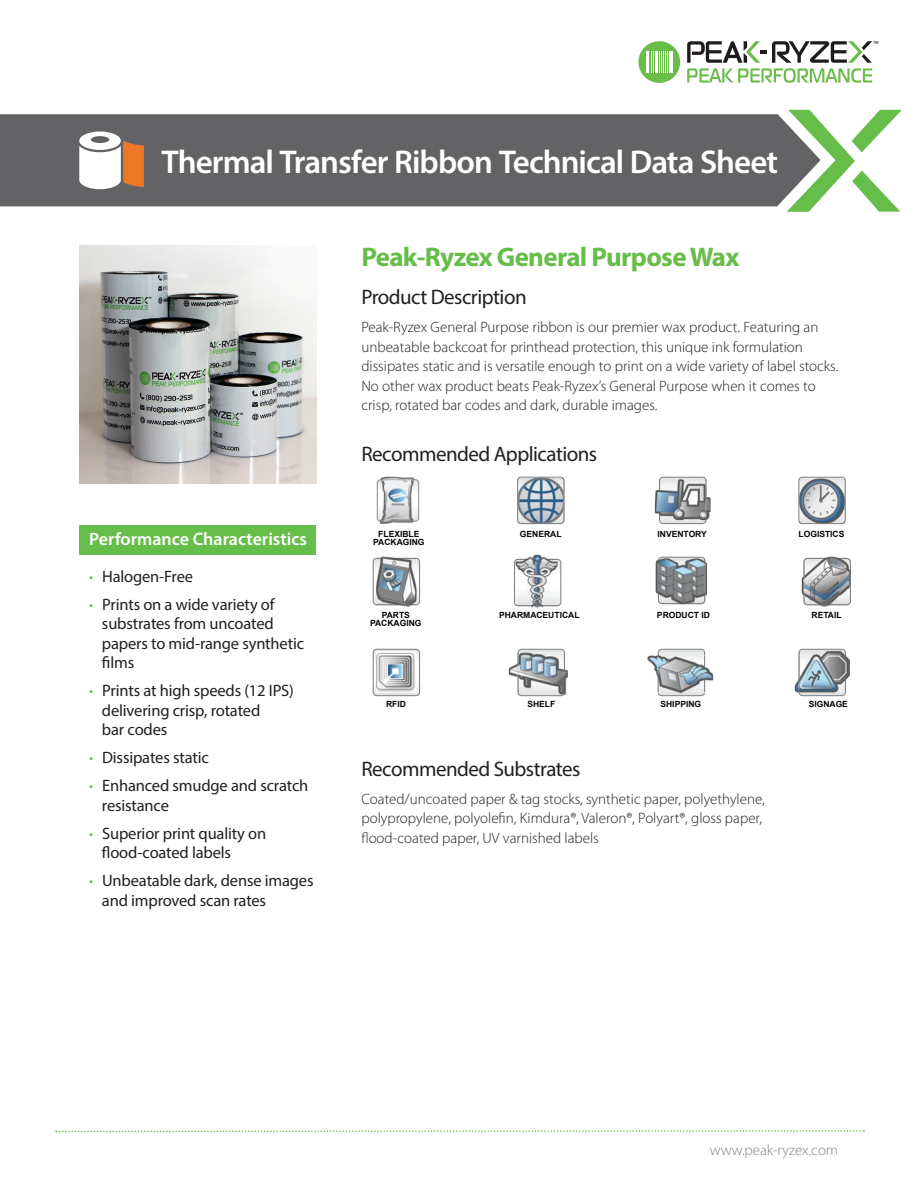
<style>
.page{position:relative;width:918px;height:1188px;background:#fff}
.page>*{position:absolute;margin:0;border:0;box-sizing:border-box;transform-origin:0 0}
.t1{font:600 33px "Myriad Pro";letter-spacing:-.03em;color:#fff}
.t2{font:700 27px "Myriad Pro";letter-spacing:-.025em;color:#67bd4a}
.t3{font:21px "Myriad Pro";letter-spacing:-.025em;color:#231f20}
.t4{font:600 18px "Myriad Pro";color:#fff}
.t5{font:16.5px/19.5px "Myriad Pro";letter-spacing:-.01em;color:#231f20}
.t6{font:300 15px/19.5px "Myriad Pro";color:#231f20}
.t7{font:300 15px "Myriad Pro";color:#808285}
.t8{font:700 8.55px/8.6px "Arial";color:#050504;text-align:center}
.s1{font-weight:300;color:#67bd4a}
</style>
<div class="page">
<svg style="left:56px;top:1130px;width:808px;height:2px"></svg>
<div style="left:0;top:114px;width:787px;height:92px;background:#636366"></div>
<svg style="left:787px;top:110px;width:115px;height:102px"></svg>
<svg style="left:517px;top:477px;width:48px;height:46px"></svg>
<img style="left:518px;top:478px;width:46px;height:46px">
<img style="left:518px;top:478px;width:45px;height:45px">
<svg style="left:659px;top:477px;width:48px;height:47px"></svg>
<img style="left:655px;top:489px;width:56px;height:31px">
<img style="left:659px;top:479px;width:48px;height:41px">
<svg style="left:798px;top:477px;width:48px;height:47px"></svg>
<img style="left:799px;top:478px;width:46px;height:45px">
<svg style="left:514px;top:559px;width:47px;height:47px"></svg>
<img style="left:517px;top:555px;width:41px;height:52px">
<img style="left:516px;top:559px;width:42px;height:47px">
<svg style="left:799px;top:649px;width:47px;height:47px"></svg>
<img style="left:795px;top:651px;width:55px;height:41px">
<img style="left:799px;top:651px;width:47px;height:41px">
<svg style="left:658px;top:649px;width:47px;height:47px"></svg>
<img style="left:647px;top:655px;width:66px;height:37px">
<img style="left:658px;top:655px;width:47px;height:37px">
<svg style="left:518px;top:649px;width:47px;height:47px"></svg>
<img style="left:509px;top:653px;width:59px;height:42px">
<img style="left:518px;top:653px;width:47px;height:42px">
<svg style="left:373px;top:649px;width:47px;height:47px"></svg>
<img style="left:376px;top:651px;width:40px;height:42px">
<svg style="left:850px;top:559px;width:1px;height:45px"></svg>
<img style="left:802px;top:557px;width:46px;height:50px">
<img style="left:803px;top:558px;width:47px;height:47px">
<svg style="left:659px;top:557px;width:45px;height:1px"></svg>
<img style="left:656px;top:559px;width:51px;height:42px">
<img style="left:658px;top:558px;width:47px;height:46px">
<svg style="left:377px;top:479px;width:42px;height:43px"></svg>
<img style="left:380px;top:477px;width:34px;height:47px">
<img style="left:380px;top:479px;width:34px;height:43px">
<svg style="left:373px;top:558px;width:47px;height:47px"></svg>
<img style="left:376px;top:557px;width:41px;height:50px">
<img style="left:376px;top:558px;width:41px;height:47px">
<img style="left:79px;top:246px;width:237px;height:237px">
<svg style="left:79px;top:132px;width:65px;height:57px"></svg>
<div style="left:79px;top:526px;width:237px;height:29px;background:#67bd4a"></div>
<svg style="left:687px;top:41px;width:191px;height:42px"></svg>
<div style="left:638px;top:41px;width:42px;height:42px;background:#6bbd4a;border-radius:50%"></div>
<svg style="left:646px;top:51px;width:27px;height:22px"></svg>
<h1 class="t1" style="left:161px;top:141px;width:618px">Thermal Transfer Ribbon Technical Data Sheet</h1>
<p class="t4" style="left:89px;top:528px;width:219px">Performance Characteristics</p>
<p class="t5" style="left:89px;top:566px;width:105px"><span class="s1">•</span> Halogen-Free</p>
<p class="t5" style="left:102px;top:594px;width:204px;text-indent:-13px"><span class="s1">•</span> Prints on a wide variety of substrates from uncoated papers to mid-range synthetic films</p>
<p class="t5" style="left:102px;top:681px;width:193px;text-indent:-13px"><span class="s1">•</span> Prints at high speeds (12 IPS) delivering crisp, rotated<br>bar codes</p>
<p class="t5" style="left:89px;top:748px;width:121px"><span class="s1">•</span> Dissipates static</p>
<p class="t5" style="left:102px;top:776px;width:208px;text-indent:-13px"><span class="s1">•</span> Enhanced smudge and scratch resistance</p>
<p class="t5" style="left:102px;top:823px;width:166px;text-indent:-13px"><span class="s1">•</span> Superior print quality on flood-coated labels</p>
<p class="t5" style="left:102px;top:871px;width:213px;text-indent:-13px"><span class="s1">•</span> Unbeatable dark, dense images and improved scan rates</p>
<h2 class="t2" style="left:361px;top:240px;width:380px">Peak-Ryzex General Purpose Wax</h2>
<h3 class="t3" style="left:361px;top:284px;width:167px">Product Description</h3>
<p class="t6" style="left:361px;top:318px;width:478px">Peak-Ryzex General Purpose ribbon is our premier wax product. Featuring an unbeatable backcoat for printhead protection, this unique ink formulation dissipates static and is versatile enough to print on a wide variety of label stocks.<br>No other wax product beats Peak-Ryzex’s General Purpose when it comes to crisp, rotated bar codes and dark, durable images.</p>
<h3 class="t3" style="left:361px;top:441px;width:237px">Recommended Applications</h3>
<p class="t8" style="left:373px;top:530px;width:53px">FLEXIBLE<br>PACKAGING</p>
<p class="t8" style="left:382px;top:611px;width:30px">PARTS</p>
<p class="t8" style="left:370px;top:619px;width:53px">PACKAGING</p>
<p class="t8" style="left:520px;top:530px;width:43px">GENERAL</p>
<p class="t8" style="left:658px;top:530px;width:51px">INVENTORY</p>
<p class="t8" style="left:799px;top:530px;width:47px">LOGISTICS</p>
<p class="t8" style="left:499px;top:611px;width:82px">PHARMACEUTICAL</p>
<p class="t8" style="left:657px;top:611px;width:55px">PRODUCT ID</p>
<p class="t8" style="left:812px;top:611px;width:32px">RETAIL</p>
<p class="t8" style="left:386px;top:700px;width:21px">RFID</p>
<p class="t8" style="left:527px;top:700px;width:29px">SHELF</p>
<p class="t8" style="left:660px;top:700px;width:42px">SHIPPING</p>
<p class="t8" style="left:809px;top:700px;width:41px">SIGNAGE</p>
<h3 class="t3" style="left:361px;top:756px;width:221px">Recommended Substrates</h3>
<p class="t6" style="left:361px;top:789px;width:405px">Coated/uncoated paper &amp; tag stocks, synthetic paper, polyethylene, polypropylene, polyolefin, Kimdura®, Valeron®, Polyart®, gloss paper, flood-coated paper, UV varnished labels</p>
<p class="t7" style="left:710px;top:1141px;width:130px">www.peak-ryzex.com</p>
</div>
